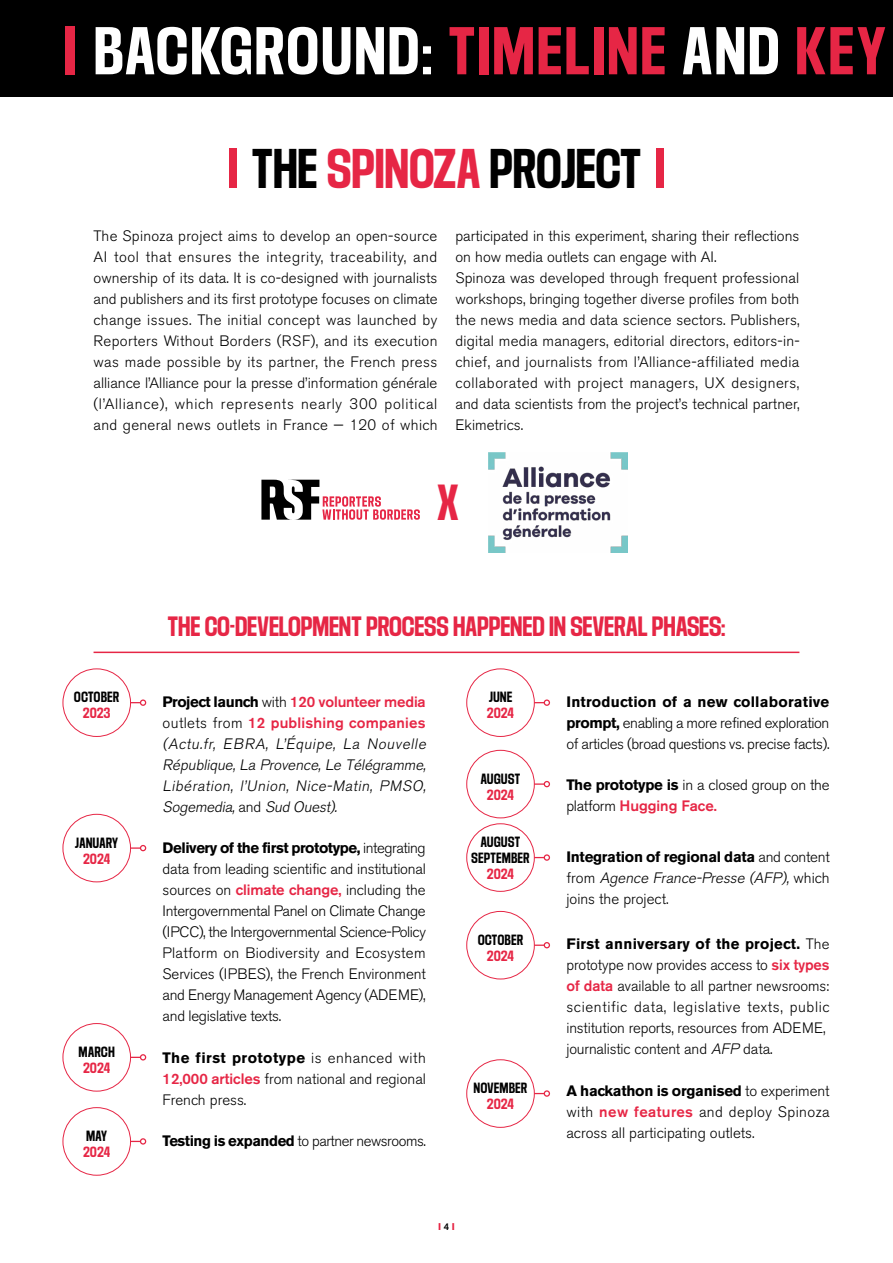
<style>
.page{position:relative;width:893px;height:1263px;background:#fff}
.page>*{position:absolute;margin:0;border:0;box-sizing:border-box;transform-origin:0 0}
.t1{font:700 semi-condensed 57.9px "Media Sans";letter-spacing:.065em;color:#fff;scale:1.05 1}
.t2{font:700 semi-condensed 48px "Media Sans";letter-spacing:.025em;color:#000}
.t3{font:700 semi-condensed 43.5px "Media Sans";color:#e62645}
.t4{font:700 semi-condensed 24px "Media Sans";letter-spacing:.02em;color:#e62645}
.t5{font:300 15px/21px "Akzidenz Grotesk BE";color:#000;text-align:justify}
.t6{font:italic 300 15px/21px "Akzidenz Grotesk BE";color:#000}
.t7{font:300 15px/21px "Akzidenz Grotesk BE";letter-spacing:-.02em;color:#000}
.t8{font:300 15px "Akzidenz Grotesk BE";letter-spacing:-.03em;color:#000}
.t9{font:700 semi-condensed 12.75px/15.9px "Media Sans";letter-spacing:.05em;color:#000;text-align:center}
.t10{font:700 semi-condensed 12.75px "Media Sans";letter-spacing:.045em;color:#e62645}
.t11{font:700 9.75px "Akzidenz Grotesk BE";color:#e62645}
.s1{color:#e62645}
.s2{font-weight:700;font-style:normal}
.s3{font-style:normal}
.s4{font-weight:500;font-style:normal;color:#e62645}
.s5{font-weight:700}
.s6{font-weight:500;color:#e62645}
.s7{font-style:italic}
.s8{font-weight:500;color:#000}
</style>
<div class="page">
<hr style="left:90px;top:702px;width:51px;height:1px;background:#e62645">
<div style="left:140px;top:699px;width:6px;height:7px;border:1px solid #e62645;border-radius:50%"></div>
<div style="left:63px;top:669px;width:68px;height:67px;background:#fff;border-radius:50%"></div>
<div style="left:62px;top:668px;width:69px;height:69px;border:1px solid #e62645;border-radius:50%"></div>
<hr style="left:494px;top:702px;width:50px;height:1px;background:#e62645">
<div style="left:544px;top:699px;width:6px;height:7px;border:1px solid #e62645;border-radius:50%"></div>
<div style="left:467px;top:669px;width:67px;height:67px;background:#fff;border-radius:50%"></div>
<div style="left:466px;top:668px;width:69px;height:69px;border:1px solid #e62645;border-radius:50%"></div>
<hr style="left:90px;top:847px;width:51px;height:2px;background:#e62645">
<svg style="left:140px;top:845px;width:6px;height:6px"></svg>
<div style="left:63px;top:814px;width:68px;height:68px;background:#fff;border-radius:50%"></div>
<div style="left:62px;top:814px;width:69px;height:68px;border:1px solid #e62645;border-radius:50%"></div>
<hr style="left:494px;top:857px;width:50px;height:1px;background:#e62645">
<div style="left:544px;top:854px;width:6px;height:7px;border:1px solid #e62645;border-radius:50%"></div>
<div style="left:467px;top:824px;width:67px;height:67px;background:#fff;border-radius:50%"></div>
<div style="left:466px;top:823px;width:69px;height:69px;border:1px solid #e62645;border-radius:50%"></div>
<hr style="left:494px;top:783px;width:50px;height:2px;background:#e62645">
<svg style="left:544px;top:781px;width:6px;height:6px"></svg>
<div style="left:467px;top:750px;width:67px;height:68px;background:#fff;border-radius:50%"></div>
<div style="left:466px;top:750px;width:69px;height:68px;border:1px solid #e62645;border-radius:50%"></div>
<hr style="left:90px;top:1057px;width:51px;height:1px;background:#e62645">
<svg style="left:140px;top:1054px;width:6px;height:6px"></svg>
<div style="left:63px;top:1023px;width:68px;height:68px;background:#fff;border-radius:50%"></div>
<div style="left:62px;top:1023px;width:69px;height:68px;border:1px solid #e62645;border-radius:50%"></div>
<hr style="left:494px;top:944px;width:50px;height:2px;background:#e62645">
<svg style="left:544px;top:942px;width:6px;height:6px"></svg>
<div style="left:467px;top:911px;width:67px;height:68px;background:#fff;border-radius:50%"></div>
<div style="left:466px;top:911px;width:69px;height:68px;border:1px solid #e62645;border-radius:50%"></div>
<hr style="left:90px;top:1141px;width:51px;height:1px;background:#e62645">
<svg style="left:140px;top:1138px;width:6px;height:6px"></svg>
<div style="left:63px;top:1107px;width:68px;height:68px;background:#fff;border-radius:50%"></div>
<div style="left:62px;top:1107px;width:69px;height:69px;border:1px solid #e62645;border-radius:50%"></div>
<hr style="left:494px;top:1093px;width:50px;height:1px;background:#e62645">
<div style="left:544px;top:1090px;width:6px;height:7px;border:1px solid #e62645;border-radius:50%"></div>
<div style="left:467px;top:1060px;width:67px;height:67px;background:#fff;border-radius:50%"></div>
<div style="left:466px;top:1059px;width:69px;height:69px;border:1px solid #e62645;border-radius:50%"></div>
<div style="left:229px;top:149px;width:8px;height:39px;background:#e62645"></div>
<div style="left:656px;top:149px;width:7px;height:39px;background:#e62645"></div>
<div style="left:0;top:0;width:893px;height:97px;background:#000"></div>
<div style="left:65px;top:26px;width:10px;height:49px;background:#e62645"></div>
<hr style="left:94px;top:652px;width:705px;height:1px;background:#e62645">
<img style="left:488px;top:453px;width:139px;height:99px">
<svg style="left:261px;top:480px;width:159px;height:40px"></svg>
<h1 class="t1" style="left:95px;top:17px;width:755px">BACKGROUND: <span class="s1">TIMELINE</span> AND <span class="s1">KEY</span></h1>
<h2 class="t2" style="left:252px;top:141px;width:390px">THE <span class="s1">SPINOZA</span> PROJECT</h2>
<p class="t5" style="left:94px;top:225px;width:346px">The Spinoza project aims to develop an open-source AI tool that ensures the integrity, traceability, and ownership of its data. It is co-designed with journalists and publishers and its first prototype focuses on climate change issues. The initial concept was launched by Reporters Without Borders (RSF), and its execution was made possible by its partner, the French press alliance l’Alliance pour la presse d’information générale (l’Alliance), which represents nearly 300 political and general news outlets in France — 120 of which</p>
<p class="t5" style="left:455px;top:225px;width:346px;text-align:left">participated in this experiment, sharing their reflections on how media outlets can engage with AI.<br>Spinoza was developed through frequent professional workshops, bringing together diverse profiles from both the news media and data science sectors. Publishers, digital media managers, editorial directors, editors-in&shy;chief, and journalists from l’Alliance-affiliated media collaborated with project managers, UX designers, and data scientists from the project’s technical partner, Ekimetrics.</p>
<h3 class="t3" style="left:437px;top:477px;width:22px">X</h3>
<h3 class="t4" style="left:168px;top:612px;width:559px">THE CO-DEVELOPMENT PROCESS HAPPENED IN SEVERAL PHASES:</h3>
<p class="t9" style="left:74px;top:689px;width:46px">OCTOBER</p>
<p class="t10" style="left:83px;top:706px;width:29px">2023</p>
<p class="t9" style="left:75px;top:834px;width:44px">JANUARY</p>
<p class="t10" style="left:83px;top:851px;width:28px">2024</p>
<p class="t9" style="left:79px;top:1043px;width:37px">MARCH</p>
<p class="t10" style="left:83px;top:1060px;width:28px">2024</p>
<p class="t9" style="left:86px;top:1127px;width:22px">MAY</p>
<p class="t10" style="left:83px;top:1144px;width:28px">2024</p>
<p class="t9" style="left:489px;top:689px;width:25px">JUNE</p>
<p class="t10" style="left:487px;top:706px;width:28px">2024</p>
<p class="t6" style="left:163px;top:692px;width:268px"><span class="s2">Project launch</span> <span class="s3">with</span> <span class="s4">120 volunteer media </span><span class="s3">outlets from</span> <span class="s4">12 publishing companies </span>(Actu.fr, EBRA, L’Équipe, La Nouvelle République, La Provence, Le Télégramme, Libération, l’Union, Nice-Matin, PMSO, Sogemedia,<span class="s3">a n d</span> Sud Ouest).</p>
<p class="t5" style="left:566px;top:691px;width:265px"><span class="s5">Introduction of a new collaborative prompt,</span> enabling a more refined exploration of articles (broad questions vs. precise facts).</p>
<p class="t5" style="left:163px;top:838px;width:265px"><span class="s5">Delivery of the first prototype,</span> integrating data from leading scientific and institutional sources on <span class="s6">climate change,</span> including the Intergovernmental Panel on Climate Change (IPCC), the Intergovernmental Science-Policy Platform on Biodiversity and Ecosystem Services (IPBES), the French Environment and Energy Management Agency (ADEME), and legislative texts.</p>
<p class="t5" style="left:566px;top:846px;width:265px"><span class="s5">Integration of regional data</span> and content f r o m <span class="s7">Agence France-Presse (AFP),</span> w h i c h joins the project.</p>
<p class="t9" style="left:481px;top:770px;width:41px">AUGUST</p>
<p class="t10" style="left:487px;top:787px;width:28px">2024</p>
<p class="t7" style="left:566px;top:774px;width:265px"><span class="s5">The prototype is</span> in a closed group on the platform <span class="s6">Hugging Face.</span></p>
<p class="t9" style="left:472px;top:833px;width:59px">AUGUST<br>SEPTEMBER</p>
<p class="t10" style="left:487px;top:866px;width:28px">2024</p>
<p class="t9" style="left:478px;top:931px;width:46px">OCTOBER</p>
<p class="t10" style="left:487px;top:948px;width:28px">2024</p>
<p class="t5" style="left:566px;top:933px;width:265px;text-align:left"><span class="s5">First anniversary of the project.</span> The prototype now provides access to <span class="s6">six types of data</span> available to all partner newsrooms: scientific data, legislative texts, public institution reports, resources from ADEME, journalistic content and <span class="s7">AFP</span> data.</p>
<p class="t5" style="left:163px;top:1047px;width:265px"><span class="s5">The first prototype</span> is enhanced with <span class="s6">12,000 articles</span> from national and regional French press.</p>
<p class="t9" style="left:474px;top:1080px;width:55px">NOVEMBER</p>
<p class="t10" style="left:487px;top:1096px;width:28px">2024</p>
<p class="t5" style="left:566px;top:1081px;width:265px"><span class="s5">A hackathon is organised</span> to experiment with <span class="s6">new features</span> and deploy Spinoza across all participating outlets.</p>
<p class="t8" style="left:163px;top:1132px;width:265px"><span class="s5">Testing is expanded</span> to partner newsrooms.</p>
<p class="t11" style="left:438px;top:1221px;width:18px">I <span class="s8">4</span> I</p>
</div>
